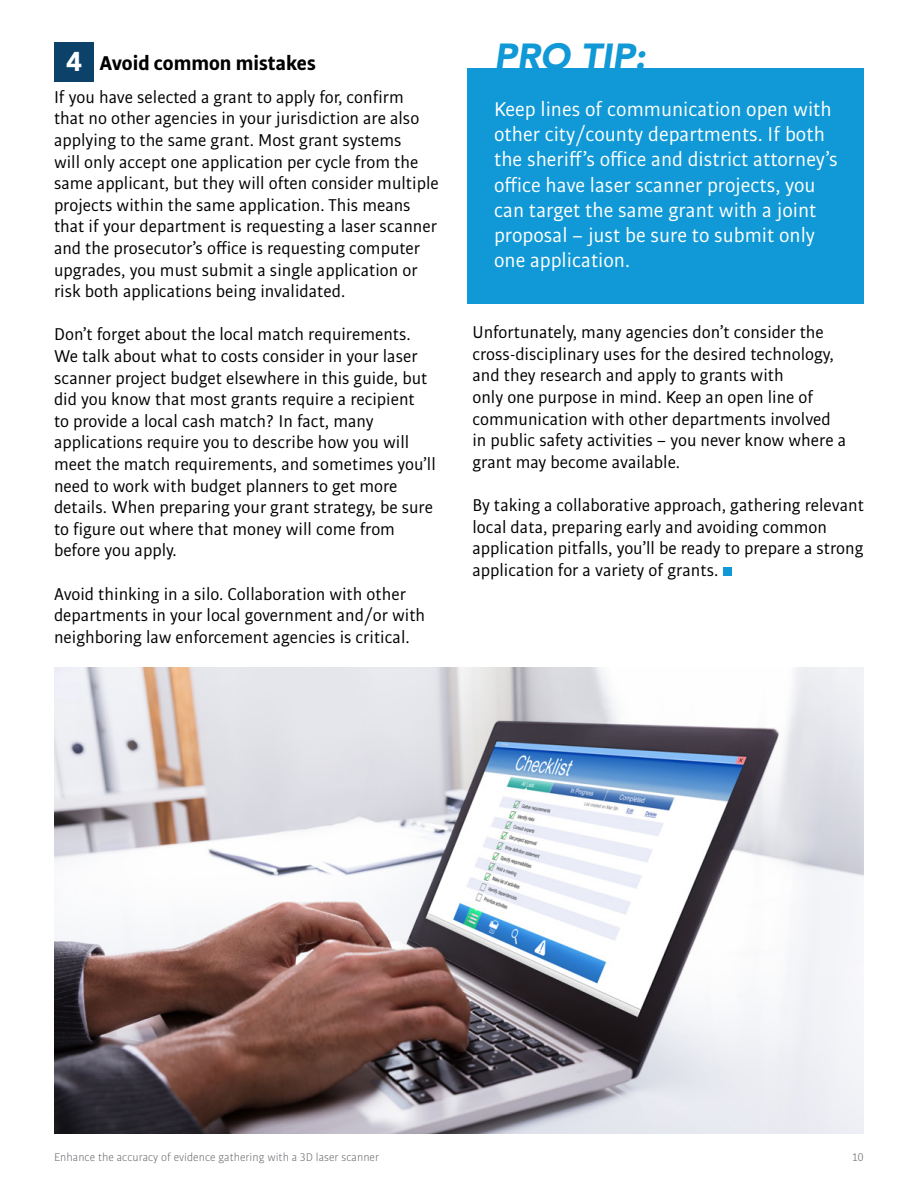
<style>
.page{position:relative;width:918px;height:1188px;background:#fff}
.page>*{position:absolute;margin:0;border:0;box-sizing:border-box;transform-origin:0 0}
.t1{font:italic 900 36px "Avenir LT Std";color:#1099d6}
.t2{font:900 27px "Avenir LT Std";color:#fff}
.t3{font:21px/25.2px "Bulo";color:#fff}
.t4{font:700 21px "Bulo";color:#000}
.t5{font:18px/21.6px "Bulo";color:#000}
.t6{font:300 12px "Bulo";color:#63666a}
</style>
<div class="page">
<div style="left:54px;top:42px;width:40px;height:40px;background:#0c426a"></div>
<div style="left:468px;top:69px;width:396px;height:235px;background:#1099d6"></div>
<div style="left:723px;top:567px;width:9px;height:9px;background:#1099d6"></div>
<img style="left:54px;top:668px;width:810px;height:466px">
<h2 class="t2" style="left:66px;top:45px;width:17px">4</h2>
<h1 class="t1" style="left:494px;top:35px;width:153px">PRO TIP:</h1>
<p class="t3" style="left:494px;top:96px;width:345px">Keep lines of communication open with other city/county departments. If both the sheriff’s office and district attorney’s office have laser scanner projects, you can target the same grant with a joint proposal – just be sure to submit only one application.</p>
<p class="t4" style="left:100px;top:49px;width:218px">Avoid common mistakes</p>
<p class="t5" style="left:54px;top:86px;width:386px">If you have selected a grant to apply for, confirm that no other agencies in your jurisdiction are also applying to the same grant. Most grant systems<br>will only accept one application per cycle from the same applicant, but they will often consider multiple projects within the same application. This means that if your department is requesting a laser scanner and the prosecutor’s office is requesting computer upgrades, you must submit a single application or risk both applications being invalidated.</p>
<p class="t5" style="left:54px;top:323px;width:383px">Don’t forget about the local match requirements.<br>We talk about what to costs consider in your laser scanner project budget elsewhere in this guide, but did you know that most grants require a recipient<br>to provide a local cash match? In fact, many applications require you to describe how you will meet the match requirements, and sometimes you’ll need to work with budget planners to get more details. When preparing your grant strategy, be sure to figure out where that money will come from before you apply.</p>
<p class="t5" style="left:54px;top:583px;width:373px">Avoid thinking in a silo. Collaboration with other departments in your local government and/or with neighboring law enforcement agencies is critical.</p>
<p class="t5" style="left:472px;top:321px;width:375px">Unfortunately, many agencies don’t consider the cross-disciplinary uses for the desired technology, and they research and apply to grants with<br>only one purpose in mind. Keep an open line of communication with other departments involved in public safety activities – you never know where a grant may become available.</p>
<p class="t5" style="left:472px;top:494px;width:393px">By taking a collaborative approach, gathering relevant local data, preparing early and avoiding common application pitfalls, you’ll be ready to prepare a strong application for a variety of grants.</p>
<p class="t6" style="left:54px;top:1150px;width:327px">Enhance the accuracy of evidence gathering with a 3D laser scanner</p>
<p class="t6" style="left:852px;top:1150px;width:13px">10</p>
</div>
